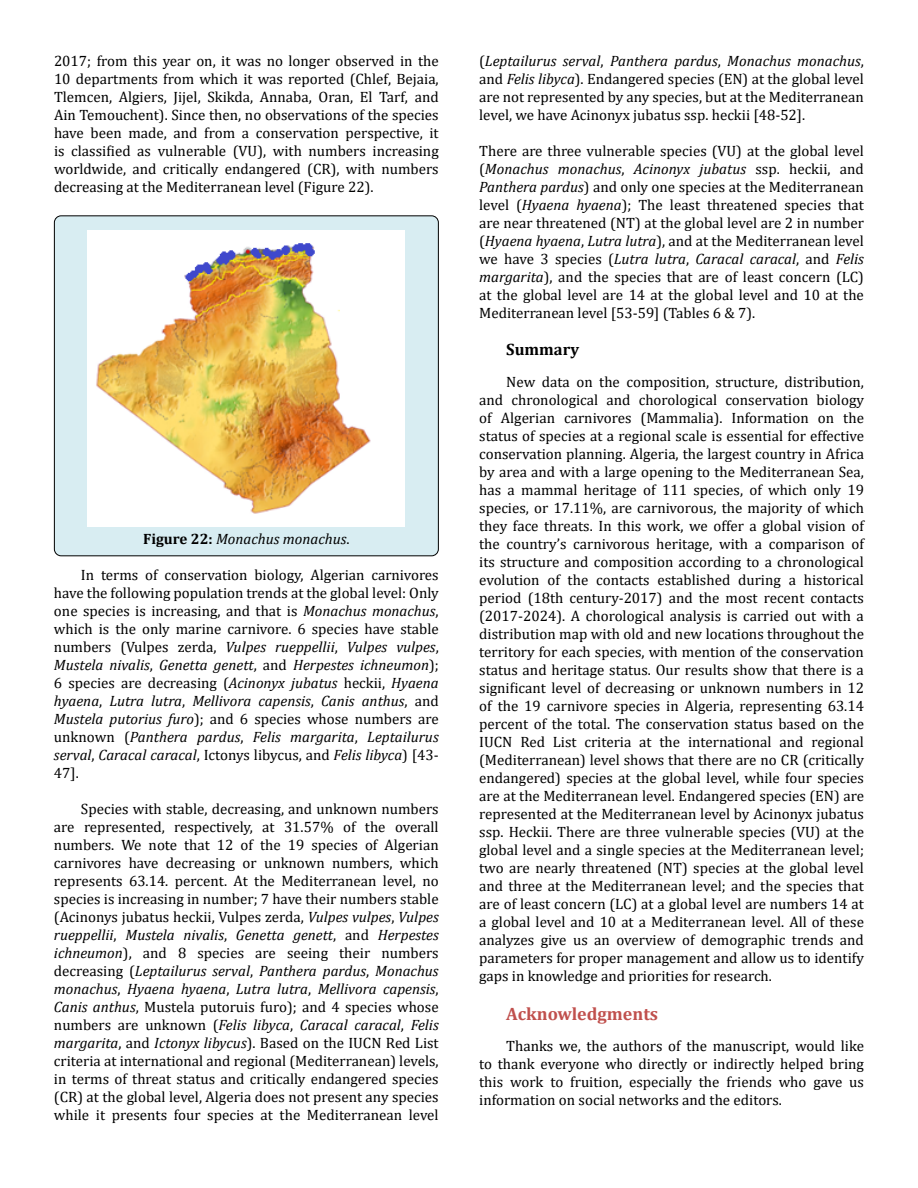
<style>
.page{position:relative;width:918px;height:1188px;background:#fff}
.page>*{position:absolute;margin:0;border:0;box-sizing:border-box;transform-origin:0 0}
.t1{font:700 18px "Cambria";color:#c0504d}
.t2{font:700 16.5px "Cambria";color:#000}
.t3{font:15px/18px "Cambria";color:#000;text-align:justify}
.t4{font:italic 15px "Cambria";color:#000}
.s1{font-weight:700;font-style:normal}
.s2{font-style:normal}
.s3{font-style:italic}
</style>
<div class="page">
<div style="left:54px;top:216px;width:384px;height:340px;background:#d8edf2;border-radius:7px"></div>
<div style="left:54px;top:215px;width:385px;height:341px;border:1px solid #000;border-radius:7px"></div>
<img style="left:88px;top:231px;width:317px;height:295px">
<p class="t3" style="left:54px;top:51px;width:386px">2017; from this year on, it was no longer observed in the 10 departments from which it was reported (Chlef, Bejaia, Tlemcen, Algiers, Jijel, Skikda, Annaba, Oran, El Tarf, and Ain Temouchent). Since then, no observations of the species have been made, and from a conservation perspective, it is classified as vulnerable (VU), with numbers increasing worldwide, and critically endangered (CR), with numbers decreasing at the Mediterranean level (Figure 22).</p>
<p class="t4" style="left:143px;top:528px;width:208px"><span class="s1">Figure 22:</span> Monachus monachus<span class="s2">.</span></p>
<p class="t3" style="left:54px;top:566px;width:386px;text-indent:27px">In terms of conservation biology, Algerian carnivores have the following population trends at the global level: Only one species is increasing, and that is <span class="s3">Monachus monachus</span>, which is the only marine carnivore. 6 species have stable numbers (Vulpes zerda, <span class="s3">Vulpes rueppellii</span>, <span class="s3">Vulpes vulpes</span>, <span class="s3">Mustela nivalis</span>, <span class="s3">Genetta genett</span>, and <span class="s3">Herpestes ichneumon</span>); 6 species are decreasing (<span class="s3">Acinonyx jubatus</span> heckii, <span class="s3">Hyaena hyaena</span>, <span class="s3">Lutra lutra</span>, <span class="s3">Mellivora capensis</span>, <span class="s3">Canis anthus</span>, and <span class="s3">Mustela putorius furo</span>); and 6 species whose numbers are unknown (<span class="s3">Panthera pardus</span>, <span class="s3">Felis margarita</span>, <span class="s3">Leptailurus serval</span>, <span class="s3">Caracal caracal</span>, Ictonys libycus, and <span class="s3">Felis libyca</span>) [43- 47].</p>
<p class="t3" style="left:54px;top:800px;width:386px;text-indent:27px">Species with stable, decreasing, and unknown numbers are represented, respectively, at 31.57% of the overall numbers. We note that 12 of the 19 species of Algerian carnivores have decreasing or unknown numbers, which represents 63.14. percent. At the Mediterranean level, no species is increasing in number; 7 have their numbers stable (Acinonys jubatus heckii, Vulpes zerda, <span class="s3">Vulpes vulpes</span>, <span class="s3">Vulpes rueppellii</span>, <span class="s3">Mustela nivalis</span>, <span class="s3">Genetta genett</span>, and <span class="s3">Herpestes ichneumon</span>), and 8 species are seeing their numbers decreasing (<span class="s3">Leptailurus serval</span>, <span class="s3">Panthera pardus</span>, <span class="s3">Monachus monachus</span>, <span class="s3">Hyaena hyaena</span>, <span class="s3">Lutra lutra</span>, <span class="s3">Mellivora capensis</span>, <span class="s3">Canis anthus</span>, Mustela putoruis furo); and 4 species whose numbers are unknown (<span class="s3">Felis libyca</span>, <span class="s3">Caracal caracal</span>, <span class="s3">Felis margarita</span>, and <span class="s3">Ictonyx libycus</span>). Based on the IUCN Red List criteria at international and regional (Mediterranean) levels, in terms of threat status and critically endangered species (CR) at the global level, Algeria does not present any species while it presents four species at the Mediterranean level</p>
<p class="t3" style="left:479px;top:51px;width:386px">(<span class="s3">Leptailurus serval</span>, <span class="s3">Panthera pardus</span>, <span class="s3">Monachus monachus</span>, and <span class="s3">Felis libyca</span>). Endangered species (EN) at the global level are not represented by any species, but at the Mediterranean level, we have Acinonyx jubatus ssp. heckii [48-52].</p>
<p class="t3" style="left:479px;top:141px;width:386px">There are three vulnerable species (VU) at the global level (<span class="s3">Monachus monachus</span>, <span class="s3">Acinonyx jubatus</span> ssp. heckii, and <span class="s3">Panthera pardus</span>) and only one species at the Mediterranean level (<span class="s3">Hyaena hyaena</span>); The least threatened species that are near threatened (NT) at the global level are 2 in number (<span class="s3">Hyaena hyaena</span>, <span class="s3">Lutra lutra</span>), and at the Mediterranean level we have 3 species (<span class="s3">Lutra lutra</span>, <span class="s3">Caracal caracal</span>, and <span class="s3">Felis margarita</span>), and the species that are of least concern (LC) at the global level are 14 at the global level and 10 at the Mediterranean level [53-59] (Tables 6 &amp; 7).</p>
<p class="t2" style="left:506px;top:338px;width:74px">Summary</p>
<p class="t3" style="left:479px;top:373px;width:386px;text-indent:27px">New data on the composition, structure, distribution, and chronological and chorological conservation biology of Algerian carnivores (Mammalia). Information on the status of species at a regional scale is essential for effective conservation planning. Algeria, the largest country in Africa by area and with a large opening to the Mediterranean Sea, has a mammal heritage of 111 species, of which only 19 species, or 17.11%, are carnivorous, the majority of which they face threats. In this work, we offer a global vision of the country’s carnivorous heritage, with a comparison of its structure and composition according to a chronological evolution of the contacts established during a historical period (18th century-2017) and the most recent contacts (2017-2024). A chorological analysis is carried out with a distribution map with old and new locations throughout the territory for each species, with mention of the conservation status and heritage status. Our results show that there is a significant level of decreasing or unknown numbers in 12 of the 19 carnivore species in Algeria, representing 63.14 percent of the total. The conservation status based on the IUCN Red List criteria at the international and regional (Mediterranean) level shows that there are no CR (critically endangered) species at the global level, while four species are at the Mediterranean level. Endangered species (EN) are represented at the Mediterranean level by Acinonyx jubatus ssp. Heckii. There are three vulnerable species (VU) at the global level and a single species at the Mediterranean level; two are nearly threatened (NT) species at the global level and three at the Mediterranean level; and the species that are of least concern (LC) at a global level are numbers 14 at a global level and 10 at a Mediterranean level. All of these analyzes give us an overview of demographic trends and parameters for proper management and allow us to identify gaps in knowledge and priorities for research.</p>
<p class="t1" style="left:506px;top:1001px;width:154px">Acknowledgments</p>
<p class="t3" style="left:479px;top:1037px;width:386px;text-indent:27px">Thanks we, the authors of the manuscript, would like to thank everyone who directly or indirectly helped bring this work to fruition, especially the friends who gave us information on social networks and the editors.</p>
</div>
